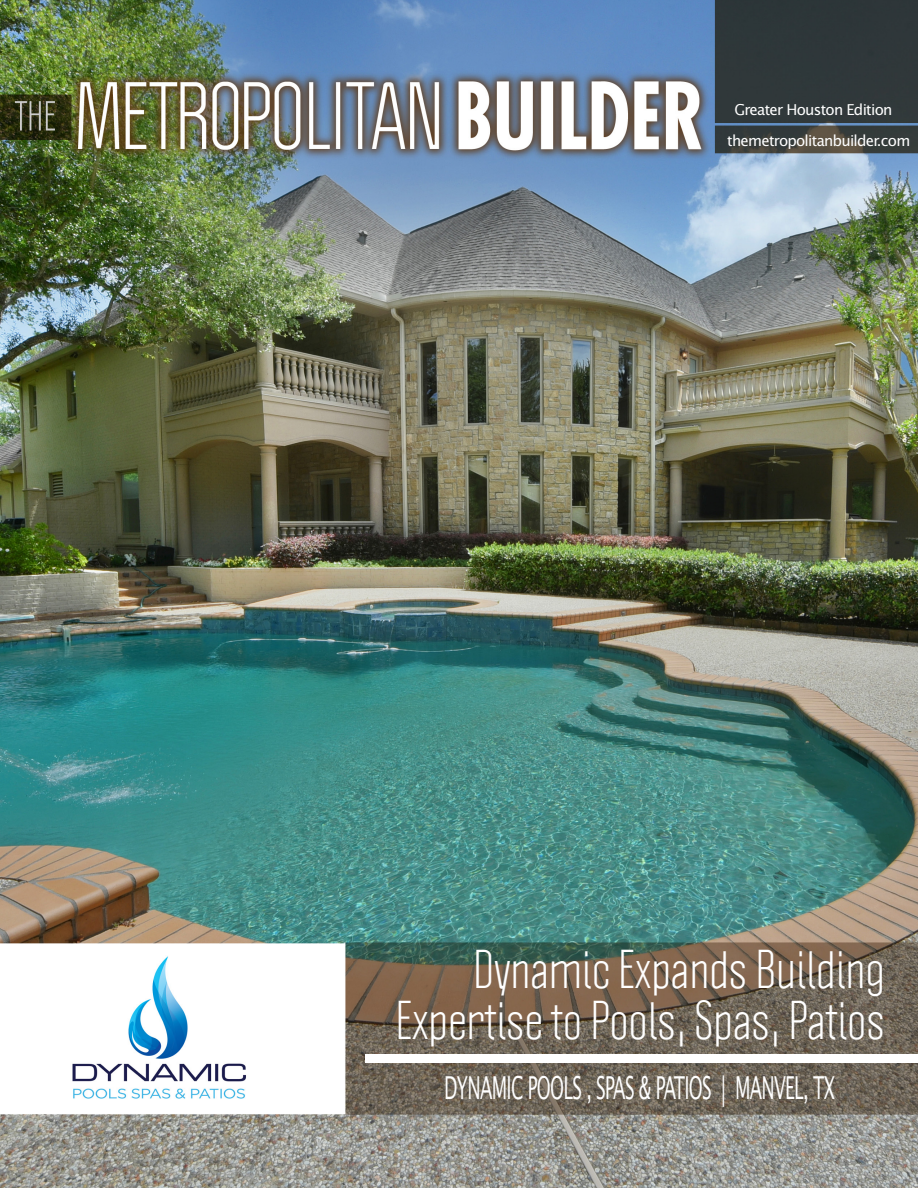
<style>
.page{position:relative;width:918px;height:1188px;background:#fff}
.page>*{position:absolute;margin:0;border:0;box-sizing:border-box;transform-origin:0 0}
.t1{font:48px/51px "Politica";letter-spacing:.01em;color:#fff;text-align:right}
.t2{font:31.5px "Lucida Sans";letter-spacing:-.04em;color:#fff;scale:.57 1}
.t3{font:15px "Lucida Sans";letter-spacing:-.05em;color:#fff}
</style>
<div class="page">
<img style="left:0;top:0;width:918px;height:1188px">
<div style="left:365px;top:1054px;width:553px;height:8px;background:#fff"></div>
<p class="t3" style="left:734px;top:101px;width:160px">Greater Houston Edition</p>
<p class="t3" style="left:727px;top:132px;width:185px">themetropolitanbuilder.com</p>
<p class="t1" style="left:396px;top:945px;width:490px">Dynamic Expands Building<br>Expertise to Pools, Spas, Patios</p>
<p class="t2" style="left:444px;top:1070px;width:687px">DYNAMIC POOLS , SPAS &amp; PATIOS | MANVEL, TX</p>
</div>
